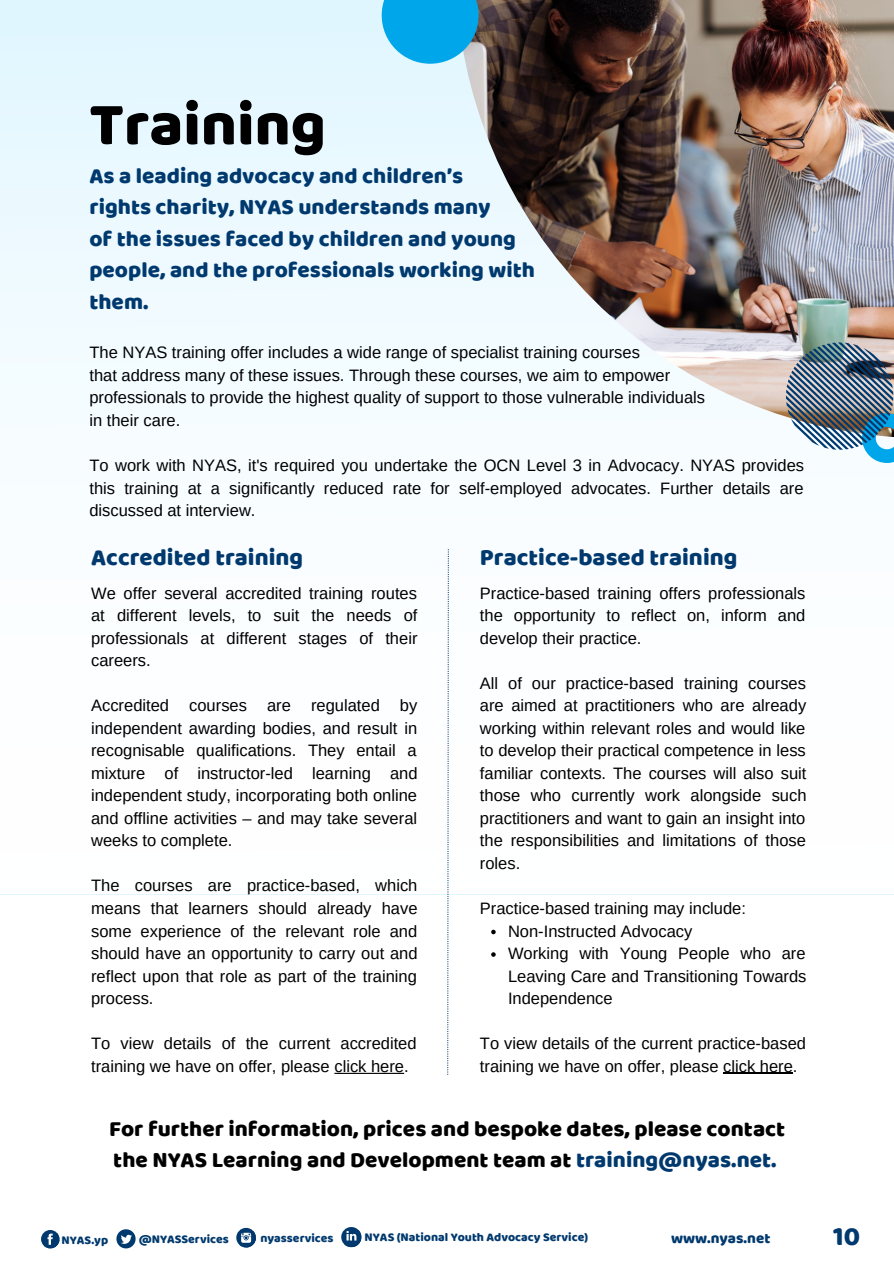
<style>
.page{position:relative;width:894px;height:1264px;background:#fff}
.page>*{position:absolute;margin:0;border:0;box-sizing:border-box;transform-origin:0 0}
.t1{font:62.1px "Baloo Thambi";color:#000}
.t2{font:27px "Baloo Thambi";color:#00396e}
.t3{font:24px "Baloo Thambi";color:#00396e}
.t4{font:22.5px "Baloo Thambi";color:#00396e}
.t5{font:22.5px/31.5px "Baloo Thambi";color:#000}
.t6{font:16.5px/22.5px "Arimo";color:#000;text-align:justify}
.t7{font:15.15px "Baloo Thambi";color:#00396e}
.t8{font:12.3px "Baloo Thambi";color:#00396e}
.s1{color:#00396e}
</style>
<div class="page">
<div style="left:0;top:0;width:893px;height:894px;background:linear-gradient(to bottom,#e4f7ff,#fff)"></div>
<img style="left:455px;top:0;width:438px;height:438px">
<img style="left:784px;top:341px;width:109px;height:122px">
<svg style="left:381px;top:0;width:97px;height:64px;background:#24b0e9"></svg>
<svg style="left:447px;top:549px;width:2px;height:525px"></svg>
<hr style="left:334px;top:1072px;width:70px;height:1px;background:#000">
<svg style="left:491px;top:929px;width:4px;height:5px"></svg>
<svg style="left:491px;top:952px;width:4px;height:4px"></svg>
<hr style="left:723px;top:1072px;width:69px;height:1px;background:#000">
<svg style="left:41px;top:1229px;width:18px;height:19px"></svg>
<svg style="left:44px;top:1232px;width:16px;height:17px"></svg>
<svg style="left:116px;top:1229px;width:19px;height:19px"></svg>
<svg style="left:341px;top:1226px;width:20px;height:21px"></svg>
<svg style="left:344px;top:1229px;width:18px;height:19px"></svg>
<svg style="left:236px;top:1227px;width:20px;height:20px"></svg>
<svg style="left:239px;top:1230px;width:17px;height:18px"></svg>
<p class="t1" style="left:89px;top:79px;width:238px">Training</p>
<p class="t4" style="left:89px;top:159px;width:375px">As a leading advocacy and children’s</p>
<p class="t4" style="left:89px;top:190px;width:402px">rights charity, NYAS understands many</p>
<p class="t4" style="left:89px;top:222px;width:428px">of the issues faced by children and young</p>
<p class="t4" style="left:89px;top:253px;width:447px">people, and the professionals working with</p>
<p class="t4" style="left:89px;top:285px;width:60px">them.</p>
<p class="t6" style="left:89px;top:341px;width:552px">The NYAS training offer includes a wide range of specialist training courses</p>
<p class="t6" style="left:89px;top:364px;width:582px">that address many of these issues. Through these courses, we aim to empower</p>
<p class="t6" style="left:89px;top:386px;width:617px">professionals to provide the highest quality of support to those vulnerable individuals</p>
<p class="t6" style="left:89px;top:409px;width:92px">in their care.</p>
<p class="t6" style="left:89px;top:454px;width:716px">To work with NYAS, it's required you undertake the OCN Level 3 in Advocacy. NYAS provides this training at a significantly reduced rate for self-employed advocates. Further details are discussed at interview.</p>
<p class="t3" style="left:91px;top:540px;width:213px">Accredited training</p>
<p class="t3" style="left:480px;top:540px;width:259px">Practice-based training</p>
<p class="t6" style="left:91px;top:581px;width:328px">We offer several accredited training routes at different levels, to suit the needs of professionals at different stages of their careers.</p>
<p class="t6" style="left:91px;top:694px;width:328px">Accredited courses are regulated by independent awarding bodies, and result in recognisable qualifications. They entail a mixture of instructor-led learning and independent study, incorporating both online and offline activities – and may take several weeks to complete.</p>
<p class="t6" style="left:91px;top:874px;width:328px">The courses are practice-based, which means that learners should already have some experience of the relevant role and should have an opportunity to carry out and reflect upon that role as part of the training process.</p>
<p class="t6" style="left:91px;top:1032px;width:327px">To view details of the current accredited training we have on offer, please click here.</p>
<p class="t6" style="left:480px;top:581px;width:327px">Practice-based training offers professionals the opportunity to reflect on, inform and develop their practice.</p>
<p class="t6" style="left:480px;top:671px;width:328px">All of our practice-based training courses are aimed at practitioners who are already working within relevant roles and would like to develop their practical competence in less familiar contexts. The courses will also suit those who currently work alongside such practitioners and want to gain an insight into the responsibilities and limitations of those roles.</p>
<p class="t6" style="left:480px;top:897px;width:267px">Practice-based training may include:</p>
<p class="t6" style="left:508px;top:919px;width:186px">Non-Instructed Advocacy</p>
<p class="t6" style="left:508px;top:942px;width:300px">Working with Young People who are Leaving Care and Transitioning Towards Independence</p>
<p class="t6" style="left:480px;top:1032px;width:327px">To view details of the current practice-based training we have on offer, please click here.</p>
<p class="t5" style="left:109px;top:1113px;width:677px">For further information, prices and bespoke dates, please contact the NYAS Learning and Development team at <span class="s1">training@nyas.net.</span></p>
<p class="t8" style="left:62px;top:1230px;width:48px">NYAS.yp</p>
<p class="t8" style="left:139px;top:1229px;width:92px">@NYASServices</p>
<p class="t8" style="left:260px;top:1228px;width:75px">nyasservices</p>
<p class="t8" style="left:364px;top:1228px;width:225px">NYAS (National Youth Advocacy Service)</p>
<p class="t7" style="left:671px;top:1226px;width:101px">www.nyas.net</p>
<p class="t2" style="left:833px;top:1216px;width:28px">10</p>
</div>
